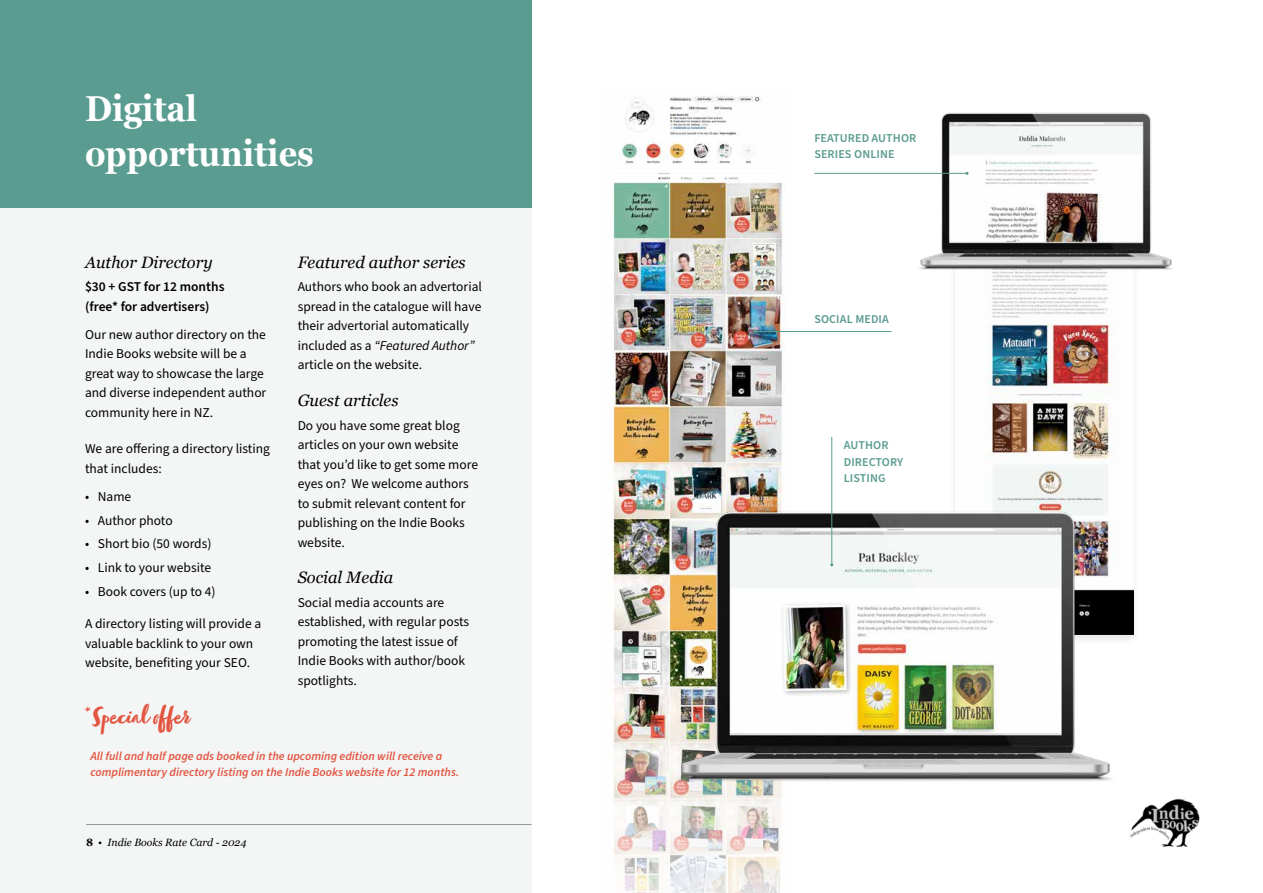
<style>
.page{position:relative;width:1263px;height:893px;background:#fff}
.page>*{position:absolute;margin:0;border:0;box-sizing:border-box;transform-origin:0 0}
.t1{font:700 36px/45px "Georgia";color:#fff;scale:.9 1}
.t2{font:27px "Zooja Pro";color:#e35541}
.t3{font:italic 16.5px "Georgia";color:#000}
.t4{font:13.5px/19.5px "Source Sans Pro";color:#000}
.t5{font:600 13.5px/19.5px "Source Sans Pro";color:#000}
.t6{font:italic 600 12px/16.5px "Source Sans Pro";color:#e35541}
.t7{font:600 12px/16.5px "Source Sans Pro";letter-spacing:.01em;color:#5a9c90}
.t8{font:italic 10.5px "Georgia";color:#000}
.s1{font-style:italic}
.s2{font-weight:700;font-style:normal}
.s3{font-style:normal}
</style>
<div class="page">
<div style="left:0;top:0;width:531px;height:893px;background:#f3f6f5"></div>
<hr style="left:86px;top:824px;width:445px;height:1px;background:#939598">
<img style="left:1129px;top:798px;width:71px;height:49px">
<img style="left:612px;top:96px;width:173px;height:797px">
<div style="left:0;top:0;width:531px;height:207px;background:#5a9c90"></div>
<img style="left:988px;top:290px;width:125px;height:188px">
<img style="left:901px;top:112px;width:271px;height:178px">
<hr style="left:814px;top:173px;width:153px;height:1px;background:#5a9c90">
<hr style="left:755px;top:331px;width:136px;height:1px;background:#5a9c90">
<img style="left:647px;top:478px;width:495px;height:337px">
<hr style="left:831px;top:437px;width:1px;height:128px;background:#5a9c90">
<h1 class="t1" style="left:85px;top:84px;width:256px">Digital opportunities</h1>
<p class="t3" style="left:85px;top:250px;width:129px">Author Directory</p>
<p class="t5" style="left:85px;top:278px;width:141px">$30 + GST for 12 months (free* for advertisers)</p>
<p class="t4" style="left:85px;top:325px;width:183px">Our new author directory on the<br>Indie Books website will be a great way to showcase the large and diverse independent author community here in NZ.</p>
<p class="t4" style="left:85px;top:440px;width:187px">We are offering a directory listing that includes:</p>
<p class="t4" style="left:85px;top:487px;width:48px">• Name</p>
<p class="t4" style="left:85px;top:511px;width:89px">• Author photo</p>
<p class="t4" style="left:85px;top:535px;width:128px">• Short bio (50 words)</p>
<p class="t4" style="left:85px;top:558px;width:128px">• Link to your website</p>
<p class="t4" style="left:85px;top:582px;width:132px">• Book covers (up to 4)</p>
<p class="t4" style="left:85px;top:614px;width:178px">A directory listing will provide a valuable backlink to your own website, benefiting your SEO.</p>
<p class="t3" style="left:298px;top:250px;width:169px">Featured author series</p>
<p class="t4" style="left:298px;top:278px;width:186px">Authors who book an advertorial spread in the catalogue will have their advertorial automatically included as a <span class="s1">“Featured Author” </span>article on the website.</p>
<p class="t3" style="left:298px;top:388px;width:102px">Guest articles</p>
<p class="t4" style="left:298px;top:416px;width:182px">Do you have some great blog articles on your own website that you’d like to get some more eyes on? We welcome authors to submit relevant content for publishing on the Indie Books website.</p>
<p class="t3" style="left:298px;top:565px;width:97px">Social Media</p>
<p class="t4" style="left:298px;top:593px;width:173px">Social media accounts are established, with regular posts promoting the latest issue of<br>Indie Books with author/book spotlights.</p>
<h2 class="t2" style="left:82px;top:700px;width:109px">*Special offer</h2>
<p class="t6" style="left:90px;top:748px;width:370px">All full and half page ads booked in the upcoming edition will receive a complimentary directory listing on the Indie Books website for 12 months.</p>
<p class="t8" style="left:86px;top:834px;width:162px"><span class="s2">8</span> <span class="s3">•</span> Indie Books Rate Card - 2024</p>
<p class="t7" style="left:814px;top:130px;width:104px">FEATURED AUTHOR<br>SERIES ONLINE</p>
<p class="t7" style="left:814px;top:311px;width:76px">SOCIAL MEDIA</p>
<p class="t7" style="left:844px;top:437px;width:61px">AUTHOR<br>DIRECTORY<br>LISTING</p>
</div>
